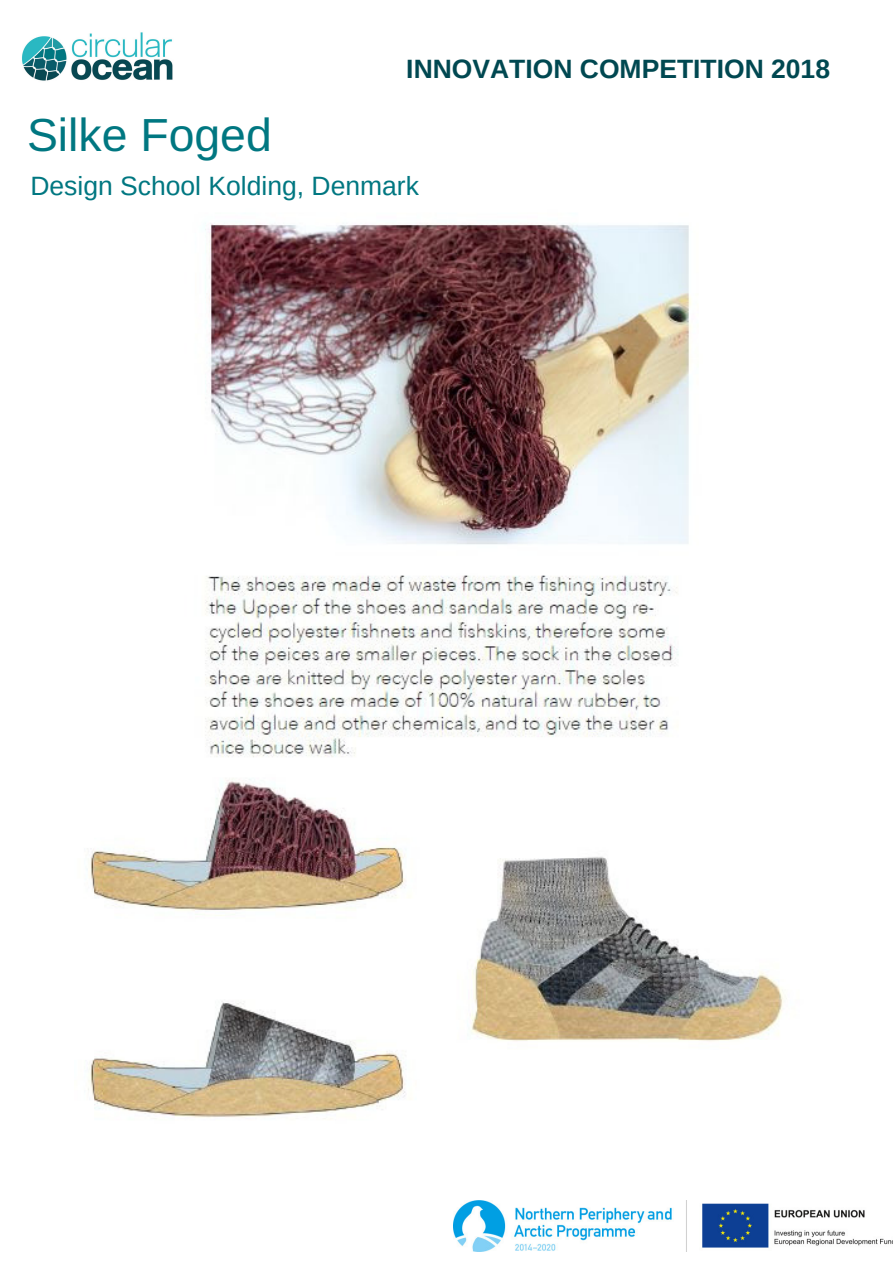
<style>
.page{position:relative;width:893px;height:1263px;background:#fff}
.page>*{position:absolute;margin:0;border:0;box-sizing:border-box;transform-origin:0 0}
.t1{font:46.35px "Arimo";color:#007781}
.t2{font:26.55px "Arimo";color:#007781}
.t3{font:700 26.55px "Arimo";color:#004851}
</style>
<div class="page">
<img style="left:22px;top:32px;width:151px;height:49px">
<img style="left:454px;top:1200px;width:439px;height:51px">
<img style="left:88px;top:223px;width:699px;height:896px">
<p class="t3" style="left:406px;top:54px;width:425px">INNOVATION COMPETITION 2018</p>
<h1 class="t1" style="left:27px;top:109px;width:246px">Silke Foged</h1>
<p class="t2" style="left:30px;top:171px;width:390px">Design School Kolding, Denmark</p>
</div>
